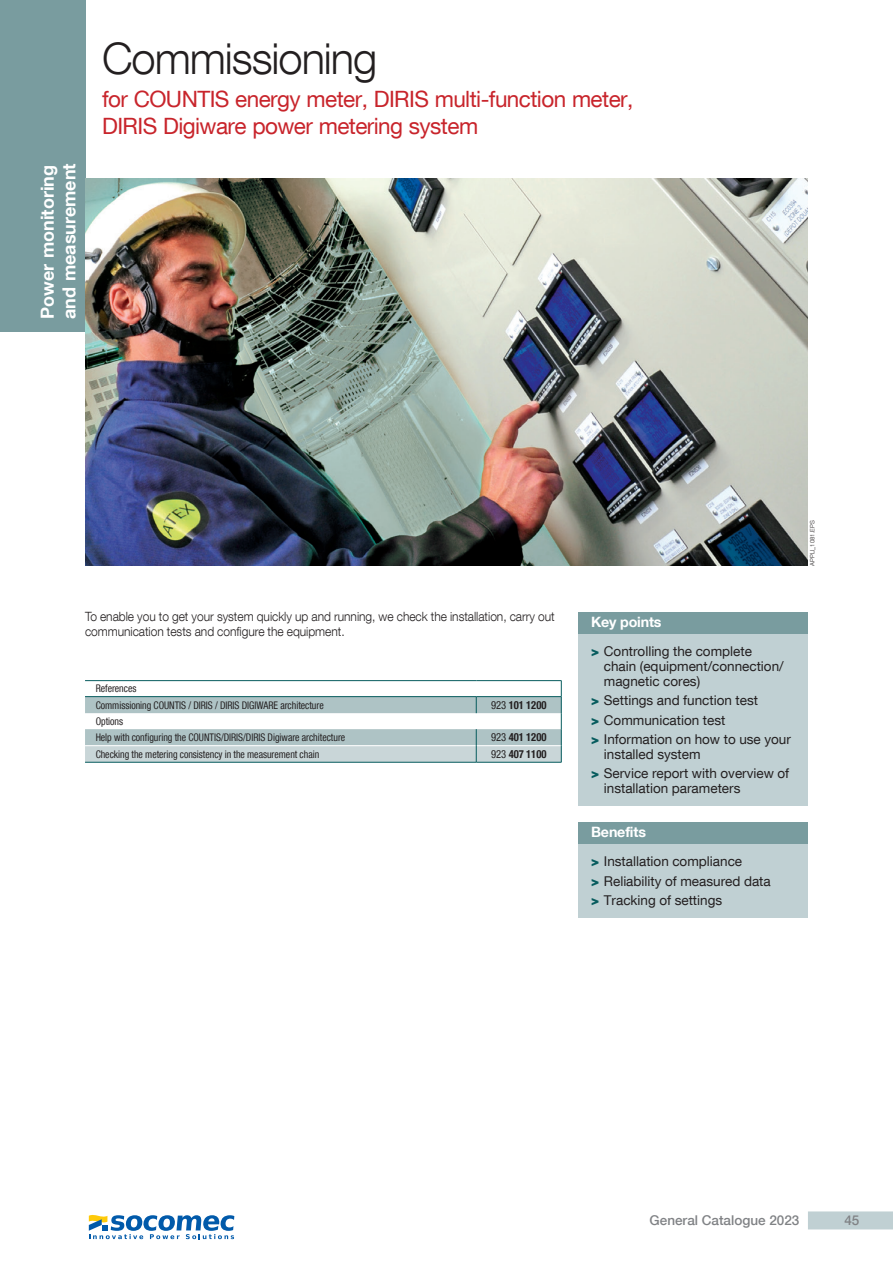
<style>
.page{position:relative;width:893px;height:1263px;background:#fff}
.page>*{position:absolute;margin:0;border:0;box-sizing:border-box;transform-origin:0 0}
.TITRE_page_1{font:300 43.5px "Helvetica Neue LT Com";letter-spacing:-.025em;color:#231f20}
.phase_puissance{font:22.5px/27px "Helvetica Neue LT Com";letter-spacing:-.025em;color:#c8242b}
.t1{font:700 18px/21.6px "Helvetica Neue LT Com";color:#fff}
.navig_titre{font:700 14.25px "Helvetica Neue LT Com";letter-spacing:-.01em;color:#fff}
.t2{font:13.5px/15px "Helvetica Neue LT Com";color:#231f20}
.t3{font:500 13.5px "Helvetica Neue LT Com";color:#808285}
.texte_light{font:300 12.75px/15px "Helvetica Neue LT Com";letter-spacing:-.005em;color:#231f20;scale:.94 1}
.Ref_produit{font:700 condensed 11.25px "Helvetica Neue LT Com";color:#231f20;scale:.94 1}
.texte_gauche_tablo_P{font:condensed 10.5px "Helvetica Neue LT Com";color:#231f20;scale:.94 1}
.reference{font:300 6px "Helvetica Neue LT Com";color:#231f20}
.s1{font-weight:400}
.s2{font-weight:900;color:#075c5e}
</style>
<div class="page">
<div style="left:0;top:0;width:85px;height:332px;background:#799c9f"></div>
<img style="left:85px;top:179px;width:723px;height:387px">
<div style="left:578px;top:634px;width:230px;height:172px;background:#c0d0d3"></div>
<div style="left:578px;top:612px;width:230px;height:22px;background:#799c9f"></div>
<div style="left:578px;top:844px;width:230px;height:74px;background:#c0d0d3"></div>
<div style="left:578px;top:823px;width:230px;height:21px;background:#799c9f"></div>
<hr style="left:85px;top:762px;width:391px;height:1px;background:#075c5e">
<hr style="left:476px;top:762px;width:85px;height:1px;background:#075c5e">
<svg style="left:85px;top:681px;width:477px;height:81px"></svg>
<hr style="left:85px;top:680px;width:391px;height:1px;background:#075c5e">
<hr style="left:476px;top:680px;width:85px;height:1px;background:#075c5e">
<div style="left:808px;top:1211px;width:85px;height:18px;background:#c0d0d3"></div>
<svg style="left:89px;top:1215px;width:145px;height:24px"></svg>
<h3 class="t1" style="left:36px;top:319px;width:157px;rotate:-90deg">Power monitoring and measurement</h3>
<p class="TITRE_page_1" style="left:102px;top:32px;width:277px">Commissioning</p>
<p class="phase_puissance" style="left:102px;top:85px;width:533px">for COUNTIS energy meter, DIRIS multi-function meter,<br>DIRIS Digiware power metering system</p>
<p class="texte_light" style="left:85px;top:609px;width:501px">To enable you to get your system quickly up and running, we check the installation, carry out communication tests and configure the equipment.</p>
<p class="texte_gauche_tablo_P" style="left:96px;top:682px;width:45px">References</p>
<p class="texte_gauche_tablo_P" style="left:96px;top:699px;width:244px">Commissioning COUNTIS / DIRIS / DIRIS DIGIWARE architecture</p>
<p class="Ref_produit" style="left:491px;top:698px;width:60px"><span class="s1">923</span> 101 1200</p>
<p class="texte_gauche_tablo_P" style="left:96px;top:715px;width:31px">Options</p>
<p class="texte_gauche_tablo_P" style="left:96px;top:731px;width:267px">Help with configuring the COUNTIS/DIRIS/DIRIS Digiware architecture</p>
<p class="Ref_produit" style="left:491px;top:731px;width:60px"><span class="s1">923</span> 401 1200</p>
<p class="texte_gauche_tablo_P" style="left:96px;top:748px;width:239px">Checking the metering consistency in the measurement chain</p>
<p class="Ref_produit" style="left:491px;top:747px;width:60px"><span class="s1">923</span> 407 1100</p>
<p class="reference" style="left:808px;top:566px;width:47px;rotate:-90deg">APPLI_1081.EPS</p>
<p class="navig_titre" style="left:591px;top:612px;width:72px">Key points</p>
<p class="t2" style="left:604px;top:643px;width:181px;text-indent:-13px"><span class="s2">&gt;</span> Controlling the complete chain (equipment/connection/ magnetic cores)</p>
<p class="t2" style="left:591px;top:693px;width:168px"><span class="s2">&gt;</span> Settings and function test</p>
<p class="t2" style="left:591px;top:712px;width:136px"><span class="s2">&gt;</span> Communication test</p>
<p class="t2" style="left:604px;top:731px;width:189px;text-indent:-13px"><span class="s2">&gt;</span> Information on how to use your installed system</p>
<p class="t2" style="left:604px;top:765px;width:187px;text-indent:-13px"><span class="s2">&gt;</span> Service report with overview of installation parameters</p>
<p class="navig_titre" style="left:591px;top:823px;width:56px">Benefits</p>
<p class="t2" style="left:591px;top:854px;width:153px"><span class="s2">&gt;</span> Installation compliance</p>
<p class="t2" style="left:591px;top:873px;width:181px"><span class="s2">&gt;</span> Reliability of measured data</p>
<p class="t2" style="left:591px;top:892px;width:133px"><span class="s2">&gt;</span> Tracking of settings</p>
<p class="t3" style="left:650px;top:1212px;width:151px">General Catalogue 2023</p>
<p class="t3" style="left:844px;top:1212px;width:17px">45</p>
</div>
